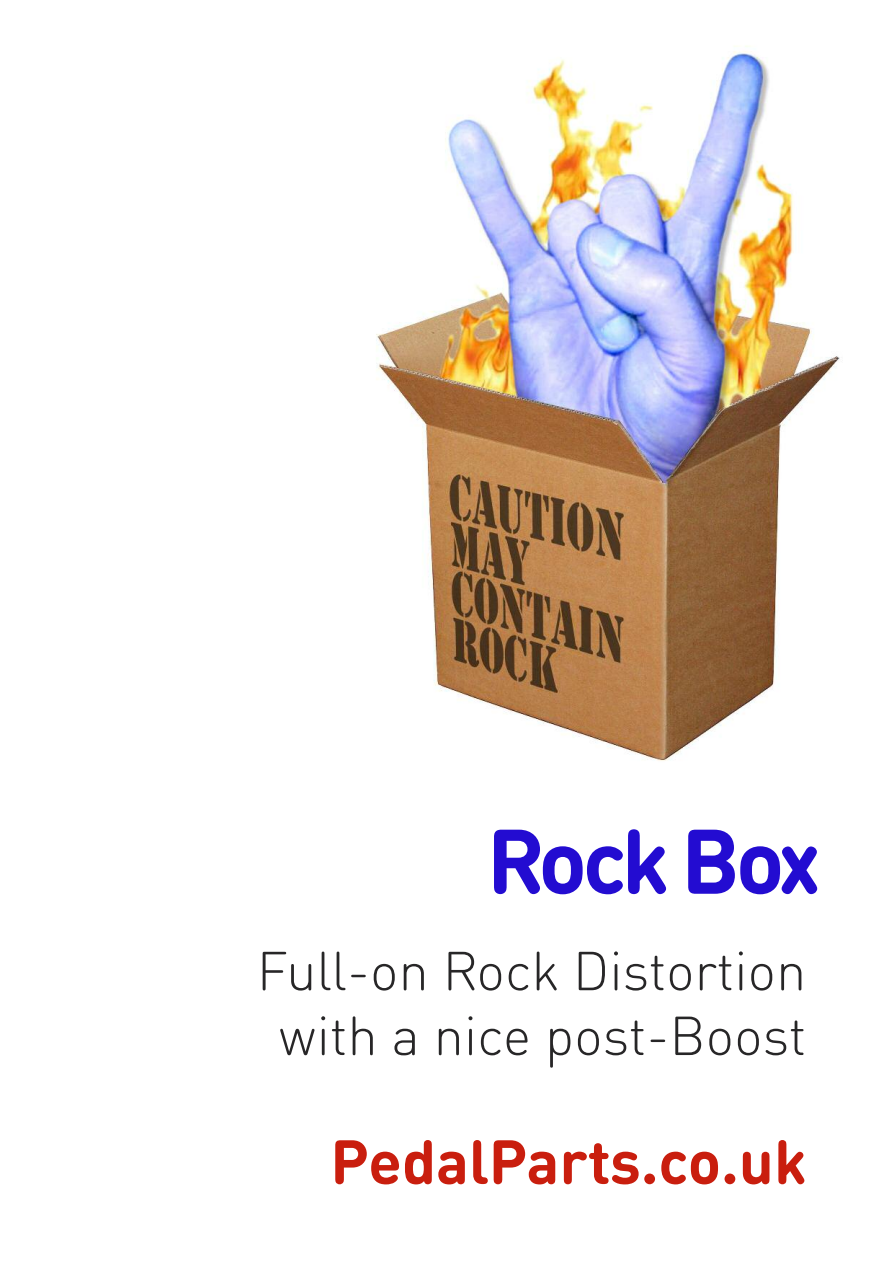
<style>
.page{position:relative;width:893px;height:1263px;background:#fff}
.page>*{position:absolute;margin:0;border:0;box-sizing:border-box;transform-origin:0 0}
.t1{font:700 90px "DIN Round Pro";letter-spacing:-.05em;color:#230cd1}
.t2{font:700 61.5px "DIN Round Pro";color:#c91e0e}
.t3{font:300 54px/64.8px "DIN Round Pro";color:#272627;text-align:center}
</style>
<div class="page">
<img style="left:376px;top:46px;width:464px;height:715px">
<h1 class="t1" style="left:487px;top:810px;width:335px">Rock Box</h1>
<p class="t3" style="left:257px;top:939px;width:551px">Full-on Rock Distortion with a nice post-Boost</p>
<p class="t2" style="left:330px;top:1127px;width:478px">PedalParts.co.uk</p>
</div>
